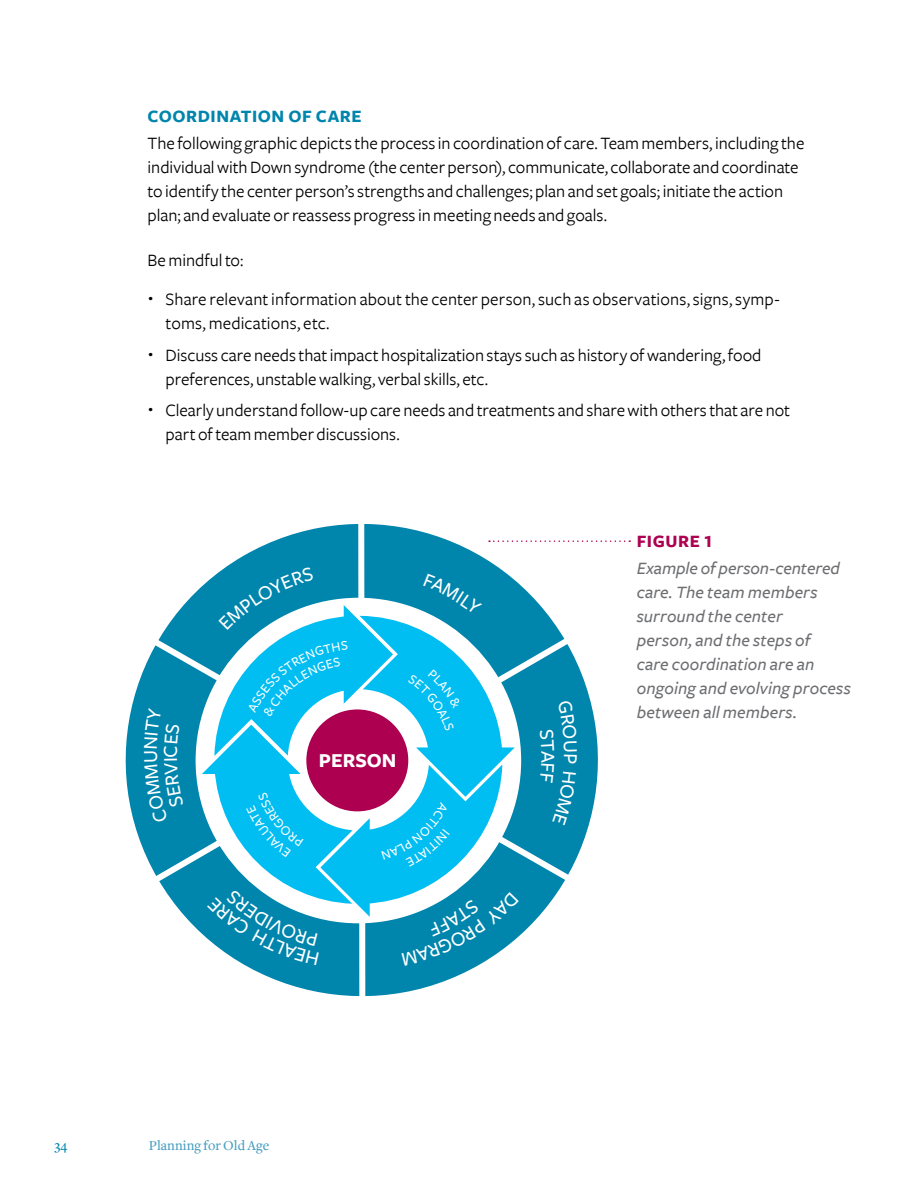
<style>
.page{position:relative;width:918px;height:1188px;background:#fff}
.page>*{position:absolute;margin:0;border:0;box-sizing:border-box;transform-origin:0 0}
.t1{font:700 20.55px "Freight Sans";color:#fff}
.t2{font:500 20.55px "Freight Sans";color:#fff}
.t3{font:18px/24px "Freight Sans";color:#000}
.t4{font:italic 500 18px/24px "Freight Sans";letter-spacing:.005em;color:#6d6e71}
.t5{font:700 18px "Freight Sans";color:#0085ac}
.t6{font:500 14.25px "Freight Text";color:#469ebf}
.t7{font:500 14.25px "Freight Text";color:#0085ac}
.s1{font-weight:700;font-style:normal;color:#ad0050}
.s2{font-family:"Freight Sans Bold SC";font-weight:400;font-style:normal;color:#ad0050}
</style>
<div class="page">
<svg style="left:125px;top:524px;width:506px;height:473px"></svg>
<div style="left:359px;top:760px;width:6px;height:239px;background:#fff"></div>
<div style="left:358px;top:521px;width:7px;height:239px;background:#fff"></div>
<svg style="left:144px;top:567px;width:433px;height:398px"></svg>
<p class="t5" style="left:148px;top:107px;width:24px">COORDINATION</p>
<p class="t5" style="left:288px;top:107px;width:52px">OF CARE</p>
<p class="t3" style="left:148px;top:132px;width:658px">The following graphic depicts the process in coordination of care. Team members, including the individual with Down syndrome (the center person), communicate, collaborate and coordinate to identify the center person’s strengths and challenges; plan and set goals; initiate the action plan; and evaluate or reassess progress in meeting needs and goals.</p>
<p class="t3" style="left:166px;top:241px;width:616px;line-height:39px;text-indent:-18px">Be mindful to:<br>Share relevant information about the center person, such as observations, signs, symp-</p>
<p class="t3" style="left:166px;top:308px;width:597px;line-height:31.5px">toms, medications, etc.<br>Discuss care needs that impact hospitalization stays such as history of wandering, food</p>
<p class="t3" style="left:166px;top:364px;width:626px;line-height:31.5px">preferences, unstable walking, verbal skills, etc.<br>Clearly understand follow-up care needs and treatments and share with others that are not</p>
<p class="t3" style="left:166px;top:423px;width:236px">part of team member discussions.</p>
<p class="t1" style="left:319px;top:749px;width:79px">PERSON</p>
<p class="t2" style="left:559px;top:751px;width:13px;rotate:90deg">A</p>
<p class="t4" style="left:637px;top:528px;width:205px;line-height:27px"><span class="s1">FIGURE</span> <span class="s2">1<br></span>Example of person-centered</p>
<p class="t4" style="left:637px;top:580px;width:216px">care. The team members surround the center<br>person, and the steps of<br>care coordination are an ongoing and evolving process between all members.</p>
<p class="t7" style="left:54px;top:1137px;width:14px">34</p>
<p class="t6" style="left:149px;top:1137px;width:122px">Planning for Old Age</p>
</div>
